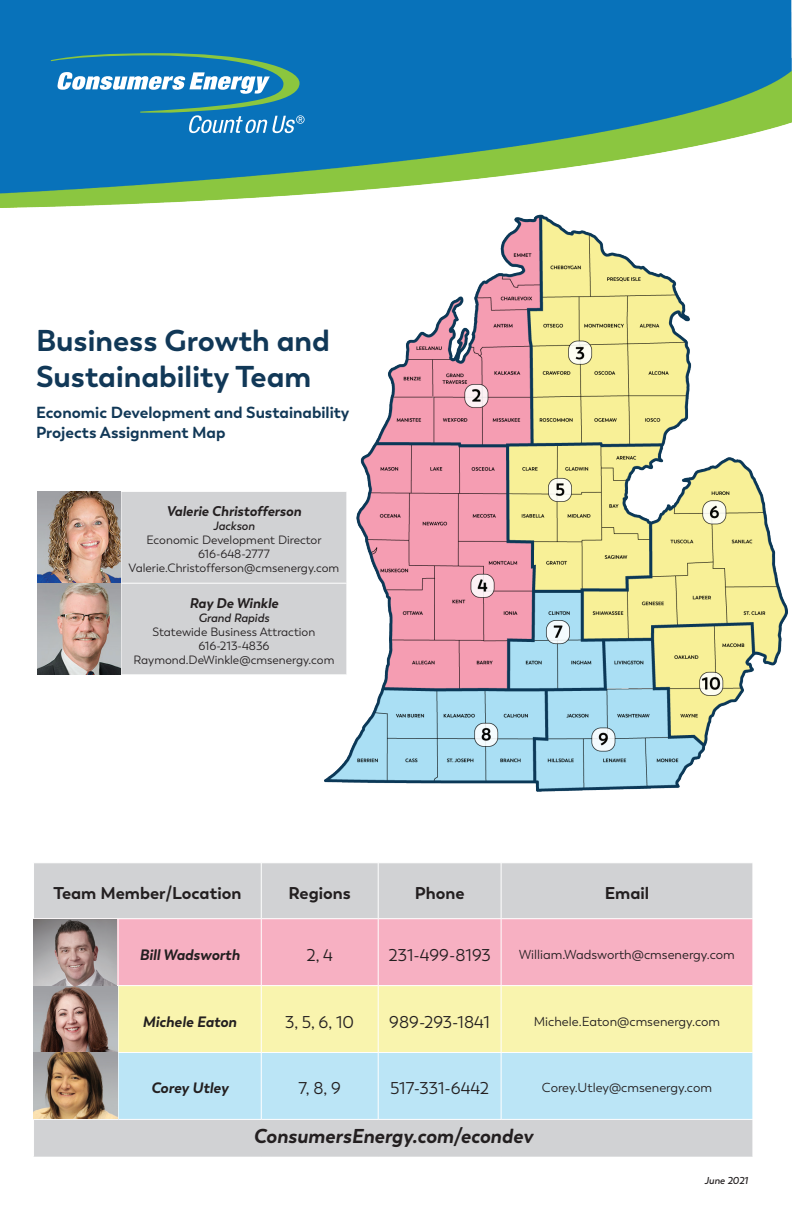
<style>
.page{position:relative;width:792px;height:1224px;background:#fff}
.page>*{position:absolute;margin:0;border:0;box-sizing:border-box;transform-origin:0 0}
.t1{font:700 30px/36px "Boston";color:#113857}
.t2{font:italic 700 20px "Boston";color:#231f20}
.t3{font:17px "Boston";color:#231f20}
.t4{font:700 17px "Boston";color:#231f20}
.t5{font:700 16px/20px "Boston";color:#113857}
.t6{font:italic 700 15px "Boston";color:#231f20}
.t7{font:italic 700 14px "Boston";color:#231f20}
.t8{font:13px "Boston";color:#231f20}
.t9{font:12px/14px "Boston";color:#231f20;text-align:center}
.t10{font:italic 600 12px "Boston";color:#231f20}
.t11{font:italic 600 10px "Boston";color:#231f20}
</style>
<div class="page">
<div style="left:34px;top:864px;width:719px;height:54px;background:#d1d2d4"></div>
<div style="left:119px;top:919px;width:634px;height:66px;background:#f7b0c2"></div>
<div style="left:119px;top:986px;width:634px;height:66px;background:#f9f4ae"></div>
<div style="left:119px;top:1053px;width:634px;height:66px;background:#bbe5f6"></div>
<div style="left:34px;top:1119px;width:719px;height:38px;background:#d1d2d4"></div>
<hr style="left:261px;top:919px;width:1px;height:66px;background:#fff">
<hr style="left:261px;top:1053px;width:1px;height:66px;background:#fff">
<hr style="left:378px;top:919px;width:1px;height:66px;background:#fff">
<hr style="left:501px;top:919px;width:1px;height:66px;background:#fff">
<hr style="left:378px;top:1053px;width:1px;height:66px;background:#fff">
<hr style="left:501px;top:1053px;width:1px;height:66px;background:#fff">
<hr style="left:378px;top:863px;width:1px;height:55px;background:#fff">
<hr style="left:501px;top:863px;width:1px;height:55px;background:#fff">
<hr style="left:261px;top:863px;width:1px;height:55px;background:#fff">
<hr style="left:261px;top:986px;width:1px;height:66px;background:#fff">
<hr style="left:378px;top:986px;width:1px;height:66px;background:#fff">
<hr style="left:501px;top:986px;width:1px;height:66px;background:#fff">
<hr style="left:118px;top:1119px;width:143px;height:1px;background:#fff">
<hr style="left:261px;top:1119px;width:117px;height:1px;background:#fff">
<hr style="left:378px;top:1119px;width:123px;height:1px;background:#fff">
<hr style="left:501px;top:1119px;width:252px;height:1px;background:#fff">
<hr style="left:33px;top:1119px;width:85px;height:1px;background:#fff">
<img style="left:34px;top:919px;width:84px;height:200px">
<img style="left:0;top:0;width:792px;height:208px">
<img style="left:276px;top:203px;width:515px;height:589px">
<svg style="left:51px;top:53px;width:254px;height:80px;background:#318ab8"></svg>
<div style="left:121px;top:492px;width:225px;height:182px;background:#d1d2d4"></div>
<hr style="left:121px;top:491px;width:226px;height:1px;background:#fff">
<hr style="left:346px;top:492px;width:1px;height:91px;background:#fff">
<hr style="left:121px;top:583px;width:226px;height:1px;background:#fff">
<hr style="left:346px;top:584px;width:1px;height:90px;background:#fff">
<hr style="left:121px;top:674px;width:226px;height:1px;background:#fff">
<img style="left:37px;top:492px;width:83px;height:182px">
<h1 class="t1" style="left:36px;top:323px;width:296px">Business Growth and<br>Sustainability Team</h1>
<h3 class="t5" style="left:36px;top:403px;width:315px">Economic Development and Sustainability<br>Projects Assignment Map</h3>
<p class="t7" style="left:167px;top:503px;width:136px">Valerie Christofferson</p>
<p class="t10" style="left:213px;top:519px;width:43px">Jackson</p>
<p class="t9" style="left:129px;top:533px;width:212px">Economic Development Director<br>616-648-2777<br>Valerie.Christofferson@cmsenergy.com</p>
<p class="t7" style="left:189px;top:594px;width:90px">Ray De Winkle</p>
<p class="t10" style="left:198px;top:611px;width:72px">Grand Rapids</p>
<p class="t9" style="left:133px;top:625px;width:203px">Statewide Business Attraction<br>616-213-4836<br>Raymond.DeWinkle@cmsenergy.com</p>
<h3 class="t4" style="left:53px;top:883px;width:189px">Team Member/Location</h3>
<h3 class="t4" style="left:289px;top:883px;width:64px">Regions</h3>
<h3 class="t4" style="left:415px;top:883px;width:51px">Phone</h3>
<h3 class="t4" style="left:605px;top:883px;width:46px">Email</h3>
<p class="t6" style="left:140px;top:945px;width:102px">Bill Wadsworth</p>
<h3 class="t3" style="left:306px;top:945px;width:28px">2, 4</h3>
<h3 class="t3" style="left:389px;top:945px;width:104px">231-499-8193</h3>
<p class="t8" style="left:519px;top:947px;width:217px">William.Wadsworth@cmsenergy.com</p>
<p class="t6" style="left:143px;top:1012px;width:96px">Michele Eaton</p>
<h3 class="t3" style="left:285px;top:1012px;width:70px">3, 5, 6, 10</h3>
<h3 class="t3" style="left:389px;top:1012px;width:102px">989-293-1841</h3>
<p class="t8" style="left:534px;top:1013px;width:188px">Michele.Eaton@cmsenergy.com</p>
<p class="t6" style="left:151px;top:1079px;width:79px">Corey Utley</p>
<h3 class="t3" style="left:299px;top:1079px;width:44px">7, 8, 9</h3>
<h3 class="t3" style="left:390px;top:1079px;width:101px">517-331-6442</h3>
<p class="t8" style="left:542px;top:1080px;width:172px">Corey.Utley@cmsenergy.com</p>
<h2 class="t2" style="left:253px;top:1123px;width:281px">ConsumersEnergy.com/econdev</h2>
<p class="t11" style="left:704px;top:1174px;width:45px">June 2021</p>
</div>
